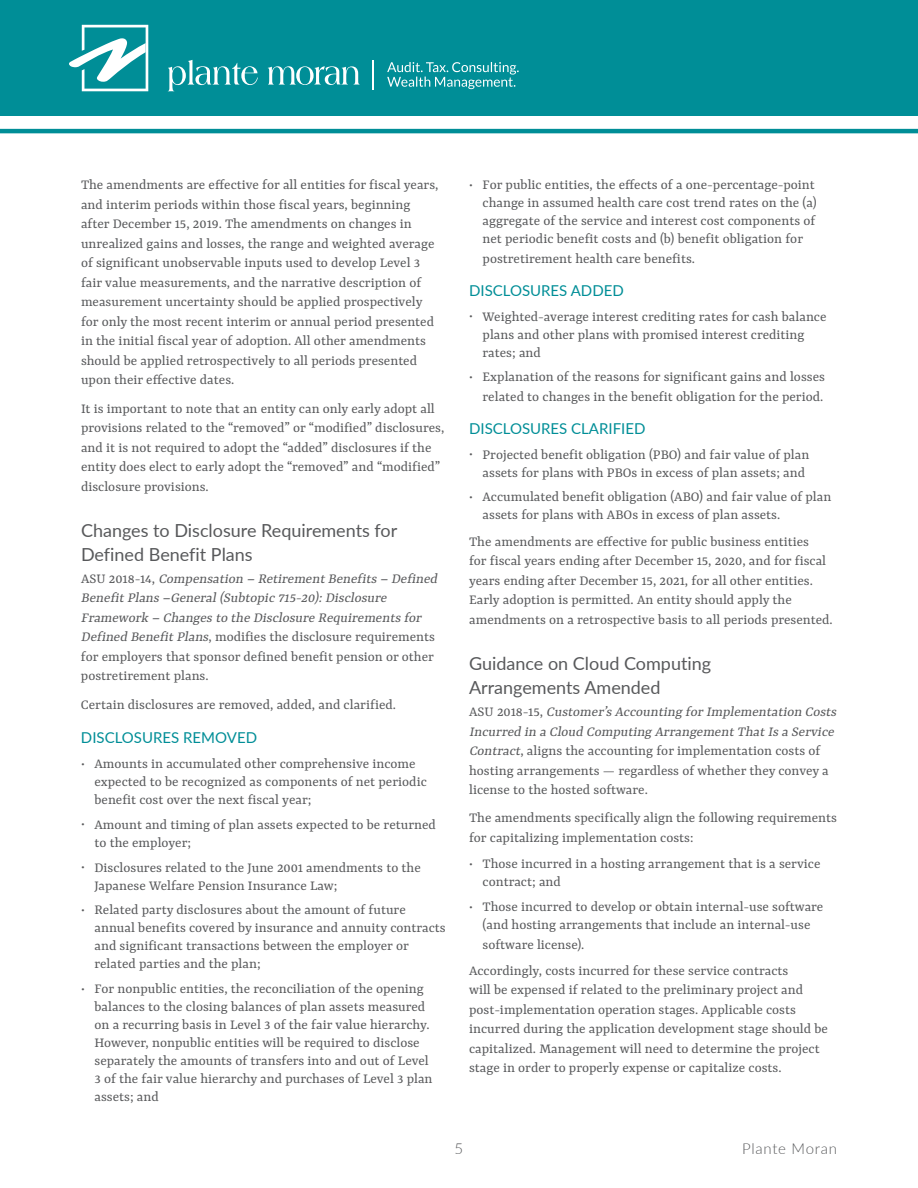
<style>
.page{position:relative;width:918px;height:1188px;background:#fff}
.page>*{position:absolute;margin:0;border:0;box-sizing:border-box;transform-origin:0 0}
.t1{font:18px/24px "Lato";color:#58595b}
.t2{font:15px/19.5px "Rasa";color:#58595b}
.t3{font:italic 15px/19.5px "Rasa";color:#58595b}
.t4{font:15px "Lato";color:#008e97}
.t5{font:300 15px "Lato";letter-spacing:.05em;color:#58595b}
.s1{font-style:normal}
.s2{font-size:12px}
.s3{font-style:italic}
</style>
<div class="page">
<div style="left:0;top:0;width:918px;height:116px;background:#008e97"></div>
<hr style="left:0;top:129px;width:918px;height:4px;background:#008e97">
<svg style="left:69px;top:25px;width:79px;height:66px"></svg>
<svg style="left:168px;top:60px;width:90px;height:31px"></svg>
<svg style="left:268px;top:66px;width:92px;height:19px"></svg>
<hr style="left:372px;top:61px;width:2px;height:29px;background:#fff">
<svg style="left:387px;top:62px;width:132px;height:27px"></svg>
<p class="t2" style="left:81px;top:176px;width:359px">The amendments are effective for all entities for fiscal years, and interim periods within those fiscal years, beginning after December 15, 2019. The amendments on changes in unrealized gains and losses, the range and weighted average of significant unobservable inputs used to develop Level 3 fair value measurements, and the narrative description of measurement uncertainty should be applied prospectively for only the most recent interim or annual period presented in the initial fiscal year of adoption. All other amendments should be applied retrospectively to all periods presented upon their effective dates.</p>
<p class="t2" style="left:81px;top:399px;width:365px">It is important to note that an entity can only early adopt all provisions related to the “removed” or “modified” disclosures, and it is not required to adopt the “added” disclosures if the entity does elect to early adopt the “removed” and “modified” disclosure provisions.</p>
<p class="t1" style="left:81px;top:517px;width:318px">Changes to Disclosure Requirements for<br>Defined Benefit Plans</p>
<p class="t3" style="left:81px;top:570px;width:361px"><span class="s1">A S U 2 0 1 8 - 1 4 ,</span> Compensation – RetirementBenefits– Defined BenefitPlans–General(Subtopic715-20):Disclosure Framework – Changesto the Disclosure Requirementsfor Defined BenefitPlans<span class="s1">, modifies the disclosure requirements for employers that sponsor defined benefit pension or other postretirement plans.</span></p>
<p class="t2" style="left:81px;top:695px;width:317px">Certain disclosures are removed, added, and clarified.</p>
<p class="t4" style="left:81px;top:727px;width:178px">DISCLOSURES REMOVED</p>
<p class="t2" style="left:94px;top:756px;width:334px;line-height:18px;text-indent:-14px"><span class="s2">•</span> Amounts in accumulated other comprehensive income expected to be recognized as components of net periodic benefit cost over the next fiscal year;</p>
<p class="t2" style="left:94px;top:816px;width:343px;line-height:18px;text-indent:-14px"><span class="s2">•</span> Amount and timing of plan assets expected to be returned to the employer;</p>
<p class="t2" style="left:94px;top:859px;width:328px;line-height:18px;text-indent:-14px"><span class="s2">•</span> Disclosures related to the June 2001 amendments to the<br>Japanese Welfare Pension Insurance Law;</p>
<p class="t2" style="left:94px;top:902px;width:353px;line-height:18px;text-indent:-14px"><span class="s2">•</span> Related party disclosures about the amount of future annual benefits covered by insurance and annuity contracts and significant transactions between the employer or related parties and the plan;</p>
<p class="t2" style="left:94px;top:981px;width:340px;line-height:18px;text-indent:-14px"><span class="s2">•</span> For nonpublic entities, the reconciliation of the opening balances to the closing balances of plan assets measured on a recurring basis in Level 3 of the fair value hierarchy.<br>However, nonpublic entities will be required to disclose separately the amounts of transfers into and out of Level 3 of the fair value hierarchy and purchases of Level 3 plan assets; and</p>
<p class="t2" style="left:483px;top:177px;width:336px;line-height:18px;text-align:justify;text-indent:-14px"><span class="s2">•</span> For public entities, the effects of a one-percentage-point change in assumed health care cost trend rates on the (a) aggregate of the service and interest cost components of net periodic benefit costs and (b) benefit obligation for</p>
<p class="t2" style="left:483px;top:250px;width:214px">postretirement health care benefits.</p>
<p class="t4" style="left:469px;top:280px;width:156px">DISCLOSURES ADDED</p>
<p class="t2" style="left:483px;top:308px;width:345px;line-height:18px;text-indent:-14px"><span class="s2">•</span> Weighted-average interest crediting rates for cash balance plans and other plans with promised interest crediting rates; and</p>
<p class="t2" style="left:469px;top:368px;width:357px;text-align:right"><span class="s2">•</span> Explanation of the reasons for significant gains and losses related to changes in the benefit obligation for the period.</p>
<p class="t4" style="left:469px;top:418px;width:178px">DISCLOSURES CLARIFIED</p>
<p class="t2" style="left:469px;top:446px;width:342px;line-height:18px;text-align:right"><span class="s2">•</span> Projected benefit obligation (PBO) and fair value of plan assets for plans with PBOs in excess of plan assets; and</p>
<p class="t2" style="left:483px;top:489px;width:350px;line-height:18px;text-indent:-14px"><span class="s2">•</span> Accumulated benefit obligation (ABO) and fair value of plan assets for plans with ABOs in excess of plan assets.</p>
<p class="t2" style="left:469px;top:532px;width:365px">The amendments are effective for public business entities<br>for fiscal years ending after December 15, 2020, and for fiscal years ending after December 15, 2021, for all other entities.<br>Early adoption is permitted. An entity should apply the amendments on a retrospective basis to all periods presented.</p>
<p class="t1" style="left:469px;top:651px;width:244px">Guidance on Cloud Computing<br>Arrangements Amended</p>
<p class="t2" style="left:469px;top:703px;width:372px">A S U 2 0 1 8 - 1 5 , <span class="s3">Customer’sAccounting forImplementation Costs Incurred in a Cloud Computing ArrangementThatIsa Service Contract</span>, aligns the accounting for implementation costs of hosting arrangements — regardless of whether they convey a license to the hosted software.</p>
<p class="t2" style="left:469px;top:809px;width:369px">The amendments specifically align the following requirements for capitalizing implementation costs:</p>
<p class="t2" style="left:483px;top:856px;width:339px;line-height:18px;text-indent:-14px"><span class="s2">•</span> Those incurred in a hosting arrangement that is a service contract; and</p>
<p class="t2" style="left:469px;top:898px;width:356px;line-height:18px;text-align:center"><span class="s2">•</span> Those incurred to develop or obtain internal-use software (and hosting arrangements that include an internal-use</p>
<p class="t2" style="left:469px;top:932px;width:321px;line-height:26.2px;text-indent:14px">software license).<br>Accordingly, costs incurred for these service contracts</p>
<p class="t2" style="left:469px;top:981px;width:360px">will be expensed if related to the preliminary project and post-implementation operation stages. Applicable costs incurred during the application development stage should be capitalized. Management will need to determine the project stage in order to properly expense or capitalize costs.</p>
<p class="t5" style="left:455px;top:1138px;width:10px">5</p>
<p class="t5" style="left:742px;top:1138px;width:96px">Plante Moran</p>
</div>
